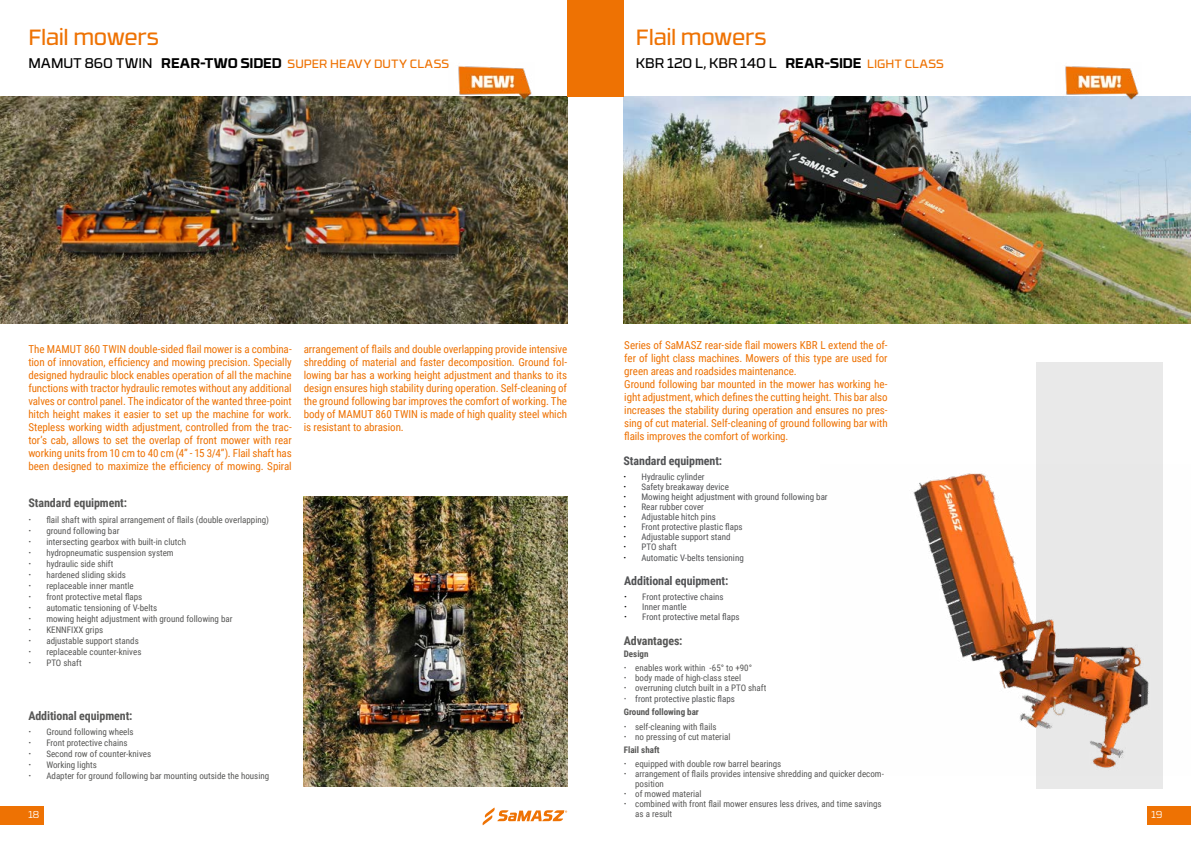
<style>
.page{position:relative;width:1191px;height:842px;background:#fff}
.page>*{position:absolute;margin:0;border:0;box-sizing:border-box;transform-origin:0 0}
.t1{font:22px "RB No 3.1";letter-spacing:-.015em;color:#ee7203}
.t2{font:14px "RB No 3.1";letter-spacing:.01em;color:#000}
.t3{font:700 12px "Roboto Condensed";letter-spacing:-.01em;color:#575756}
.t4{font:12px "RB No 3.1";letter-spacing:.01em;color:#ee7203}
.t5{font:700 12px "Roboto Condensed";letter-spacing:-.01em;color:#525355}
.t6{font:11px/13px "Roboto Condensed";letter-spacing:-.01em;color:#ee7203;text-align:justify}
.t7{font:300 10px "RB No 3.1";color:#fff}
.t8{font:9px/10px "Roboto Condensed";color:#575756}
.t9{font:9px/13px "Roboto Condensed";color:#525355}
.t10{font:700 9px "Roboto Condensed";color:#575756}
.s1{font-size:14px;color:#000}
.s2{font-weight:700;font-size:14px;color:#000}
.s3{font-weight:700}
.s4{font-size:12px;color:#ee7203}
.s5{font-family:"Encode Sans Narrow";color:#000}
.s6{font-family:"Encode Sans Narrow"}
.s7{font-family:"Encode Sans Narrow";color:#706f6f}
.s8{font-weight:700;color:#575756}
</style>
<div class="page">
<div style="left:1146px;top:806px;width:45px;height:19px;background:#ee7203"></div>
<div style="left:0;top:806px;width:44px;height:19px;background:#ee7203"></div>
<svg style="left:482px;top:807px;width:85px;height:18px"></svg>
<div style="left:1035px;top:362px;width:127px;height:426px;background:#e9e9e9"></div>
<img style="left:0;top:96px;width:567px;height:227px">
<img style="left:624px;top:96px;width:567px;height:227px">
<img style="left:304px;top:496px;width:263px;height:291px">
<img style="left:913px;top:464px;width:250px;height:311px">
<div style="left:567px;top:0;width:57px;height:96px;background:#ee7203"></div>
<img style="left:448px;top:66px;width:87px;height:34px">
<img style="left:1055px;top:66px;width:86px;height:34px">
<h1 class="t1" style="left:28px;top:20px;width:132px">Flail mowers</h1>
<h1 class="t1" style="left:636px;top:20px;width:132px">Flail mowers</h1>
<p class="t4" style="left:28px;top:54px;width:422px"><span class="s1">MAMUT 860 TWIN</span> <span class="s2">REAR-TWO SIDED</span> SUPER HEAVY DUTY CLASS</p>
<p class="t2" style="left:636px;top:52px;width:309px">KBR 120 L, KBR 140 L <span class="s3">REAR-SIDE</span> <span class="s4">LIGHT CLASS</span></p>
<p class="t6" style="left:304px;top:342px;width:265px">arrangement of flails and double overlapping provide intensive shredding of material and faster decomposition. Ground fol&shy;lowing bar has a working height adjustment and thanks to its design ensures high stability during operation. Self-cleaning of the ground following bar improves the comfort of working. The body of MAMUT 860 TWIN is made of high quality steel which is resistant to abrasion.</p>
<p class="t6" style="left:624px;top:339px;width:265px;text-align:left">Series of SaMASZ rear-side flail mowers KBR L extend the of&shy;fer of light class machines. Mowers of this type are used for green areas and roadsides maintenance.<br>Ground following bar mounted in the mower has working he&shy;ight adjustment, which defines the cutting height. This bar also increases the stability during operation and ensures no pres&shy;sing of cut material. Self-cleaning of ground following bar with flails improves the comfort of working.</p>
<p class="t6" style="left:28px;top:342px;width:265px">The MAMUT 860 TWIN double-sided flail mower is a combina&shy;tion of innovation, efficiency and mowing precision. Specially designed hydraulic block enables operation of all the machine functions with tractor hydraulic remotes without any additional valves or control panel. The indicator of the wanted three-point hitch height makes it easier to set up the machine for work.<br>Stepless working width adjustment, controlled from the trac&shy;tor’s cab, allows to set the overlap of front mower with rear working units from 10 cm to 40 cm (4” - 15 3/4”). Flail shaft has been designed to maximize the efficiency of mowing. Spiral</p>
<p class="t5" style="left:623px;top:453px;width:100px">Standard equipment:</p>
<p class="t9" style="left:623px;top:470px;width:83px"><span class="s5">•</span> Hydraulic cylinder</p>
<p class="t9" style="left:623px;top:480px;width:107px"><span class="s5">•</span> Safety breakaway device</p>
<p class="t9" style="left:623px;top:490px;width:206px"><span class="s5">•</span> Mowing height adjustment with ground following bar</p>
<p class="t9" style="left:623px;top:500px;width:82px"><span class="s5">•</span> Rear rubber cover</p>
<p class="t9" style="left:623px;top:510px;width:94px"><span class="s5">•</span> Adjustable hitch pins</p>
<p class="t9" style="left:623px;top:520px;width:121px"><span class="s5">•</span> Front protective plastic flaps</p>
<p class="t9" style="left:623px;top:530px;width:109px"><span class="s5">•</span> Adjustable support stand</p>
<p class="t9" style="left:623px;top:540px;width:55px"><span class="s5">•</span> PTO shaft</p>
<p class="t9" style="left:623px;top:551px;width:122px"><span class="s5">•</span> Automatic V-belts tensioning</p>
<p class="t3" style="left:28px;top:495px;width:100px">Standard equipment:</p>
<p class="t8" style="left:28px;top:514px;width:242px"><span class="s6">•</span> flail shaft with spiral arrangement of flails (double overlapping)</p>
<p class="t8" style="left:28px;top:525px;width:93px"><span class="s6">•</span> ground following bar</p>
<p class="t8" style="left:28px;top:536px;width:159px"><span class="s6">•</span> intersecting gearbox with built-in clutch</p>
<p class="t8" style="left:28px;top:547px;width:147px"><span class="s6">•</span> hydropneumatic suspension system</p>
<p class="t8" style="left:28px;top:558px;width:87px"><span class="s6">•</span> hydraulic side shift</p>
<p class="t8" style="left:28px;top:569px;width:99px"><span class="s6">•</span> hardened sliding skids</p>
<p class="t8" style="left:28px;top:580px;width:107px"><span class="s6">•</span> replaceable inner mantle</p>
<p class="t8" style="left:28px;top:591px;width:116px"><span class="s6">•</span> front protective metal flaps</p>
<p class="t8" style="left:28px;top:602px;width:130px"><span class="s6">•</span> automatic tensioning of V-belts</p>
<p class="t8" style="left:28px;top:613px;width:206px"><span class="s6">•</span> mowing height adjustment with ground following bar</p>
<p class="t8" style="left:28px;top:624px;width:76px"><span class="s6">•</span> KENNFIXX grips</p>
<p class="t8" style="left:28px;top:635px;width:112px"><span class="s6">•</span> adjustable support stands</p>
<p class="t8" style="left:28px;top:646px;width:115px"><span class="s6">•</span> replaceable counter-knives</p>
<p class="t8" style="left:28px;top:657px;width:55px"><span class="s6">•</span> PTO shaft</p>
<p class="t5" style="left:624px;top:572px;width:106px">Additional equipment:</p>
<p class="t9" style="left:624px;top:590px;width:101px"><span class="s5">•</span> Front protective chains</p>
<p class="t9" style="left:624px;top:600px;width:64px"><span class="s5">•</span> Inner mantle</p>
<p class="t9" style="left:624px;top:610px;width:117px"><span class="s5">•</span> Front protective metal flaps</p>
<p class="t3" style="left:624px;top:632px;width:60px">Advantages:</p>
<p class="t10" style="left:624px;top:648px;width:26px">Design</p>
<p class="t8" style="left:624px;top:663px;width:130px"><span class="s6">•</span> enables work within -65° to +90°</p>
<p class="t8" style="left:624px;top:673px;width:119px"><span class="s6">•</span> body made of high-class steel</p>
<p class="t8" style="left:624px;top:683px;width:144px"><span class="s6">•</span> overruning clutch built in a PTO shaft</p>
<p class="t9" style="left:624px;top:692px;width:113px"><span class="s7">•</span> front protective plastic flaps<br><span class="s8">Ground following bar</span></p>
<p class="t8" style="left:624px;top:721px;width:94px"><span class="s6">•</span> self-cleaning with flails</p>
<p class="t8" style="left:624px;top:730px;width:108px;line-height:13px"><span class="s6">•</span> no pressing of cut material<br><span class="s3">Flail shaft</span></p>
<p class="t8" style="left:624px;top:758px;width:159px"><span class="s6">•</span> equipped with double row barrel bearings</p>
<p class="t8" style="left:635px;top:768px;width:250px;text-indent:-11px"><span class="s6">•</span> arrangement of flails provides intensive shredding and quicker decom&shy;position</p>
<p class="t8" style="left:624px;top:788px;width:79px"><span class="s6">•</span> of mowed material</p>
<p class="t8" style="left:635px;top:798px;width:248px;text-indent:-11px"><span class="s6">•</span> combined with front flail mower ensures less drives, and time savings as a result</p>
<p class="t3" style="left:28px;top:707px;width:106px">Additional equipment:</p>
<p class="t8" style="left:28px;top:727px;width:107px"><span class="s6">•</span> Ground following wheels</p>
<p class="t8" style="left:28px;top:738px;width:101px"><span class="s6">•</span> Front protective chains</p>
<p class="t8" style="left:28px;top:749px;width:124px"><span class="s6">•</span> Second row of counter-knives</p>
<p class="t8" style="left:28px;top:760px;width:70px"><span class="s6">•</span> Working lights</p>
<p class="t8" style="left:28px;top:771px;width:242px"><span class="s6">•</span> Adapter for ground following bar mounting outside the housing</p>
<p class="t7" style="left:28px;top:807px;width:12px">18</p>
<p class="t7" style="left:1151px;top:807px;width:13px">19</p>
</div>
